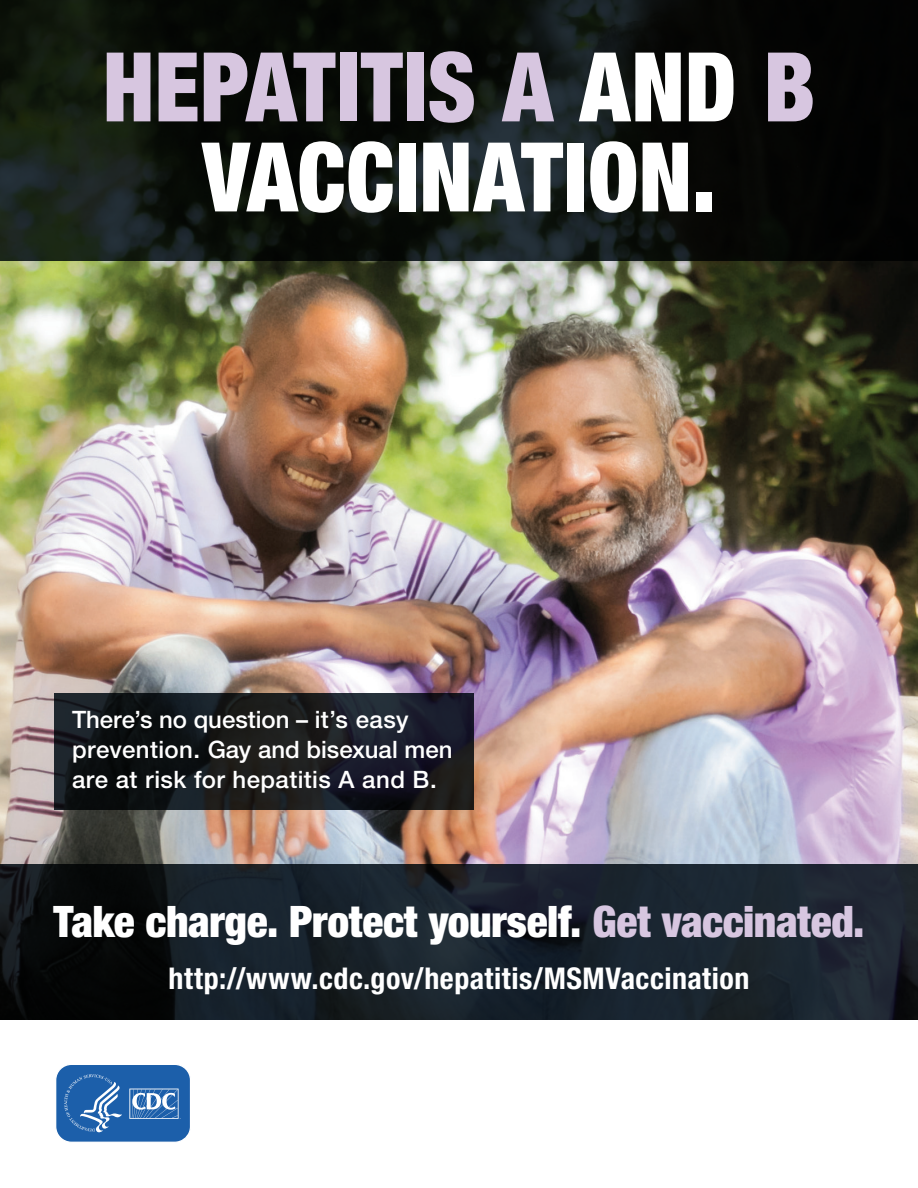
<style>
.page{position:relative;width:918px;height:1188px;background:#fff}
.page>*{position:absolute;margin:0;border:0;box-sizing:border-box;transform-origin:0 0}
.t1{font:900 condensed 96.3px/90px "Helvetica Neue LT Std";letter-spacing:.005em;color:#fff;text-align:center;scale:.93 1}
.t2{font:900 condensed 43.5px "Helvetica Neue LT Std";letter-spacing:-.01em;color:#fff}
.t3{font:700 condensed 30px "Helvetica Neue LT Std";letter-spacing:.015em;color:#fff}
.t4{font:500 24px/30px "Helvetica Neue LT Std";letter-spacing:.01em;color:#fff}
.s1{color:#d7c6e0}
</style>
<div class="page">
<img style="left:0;top:261px;width:918px;height:603px">
<svg style="left:0;top:0;width:918px;height:261px;background:#0c110d"></svg>
<svg style="left:54px;top:693px;width:420px;height:117px;background:#16191e"></svg>
<svg style="left:0;top:864px;width:918px;height:156px;background:#161e26"></svg>
<svg style="left:56px;top:1065px;width:134px;height:77px;background:#3a74b5"></svg>
<h1 class="t1" style="left:103px;top:41px;width:768px"><span class="s1">HEPATITIS A</span> AND <span class="s1">B<br></span>VACCINATION.</h1>
<p class="t4" style="left:72px;top:704px;width:382px">There’s no question – it’s easy prevention. Gay and bisexual men are at risk for hepatitis A and B.</p>
<h2 class="t2" style="left:53px;top:894px;width:813px">Take charge. Protect yourself. <span class="s1">Get vaccinated.</span></h2>
<p class="t3" style="left:169px;top:960px;width:582px">http://www.cdc.gov/hepatitis/MSMVaccination</p>
</div>
